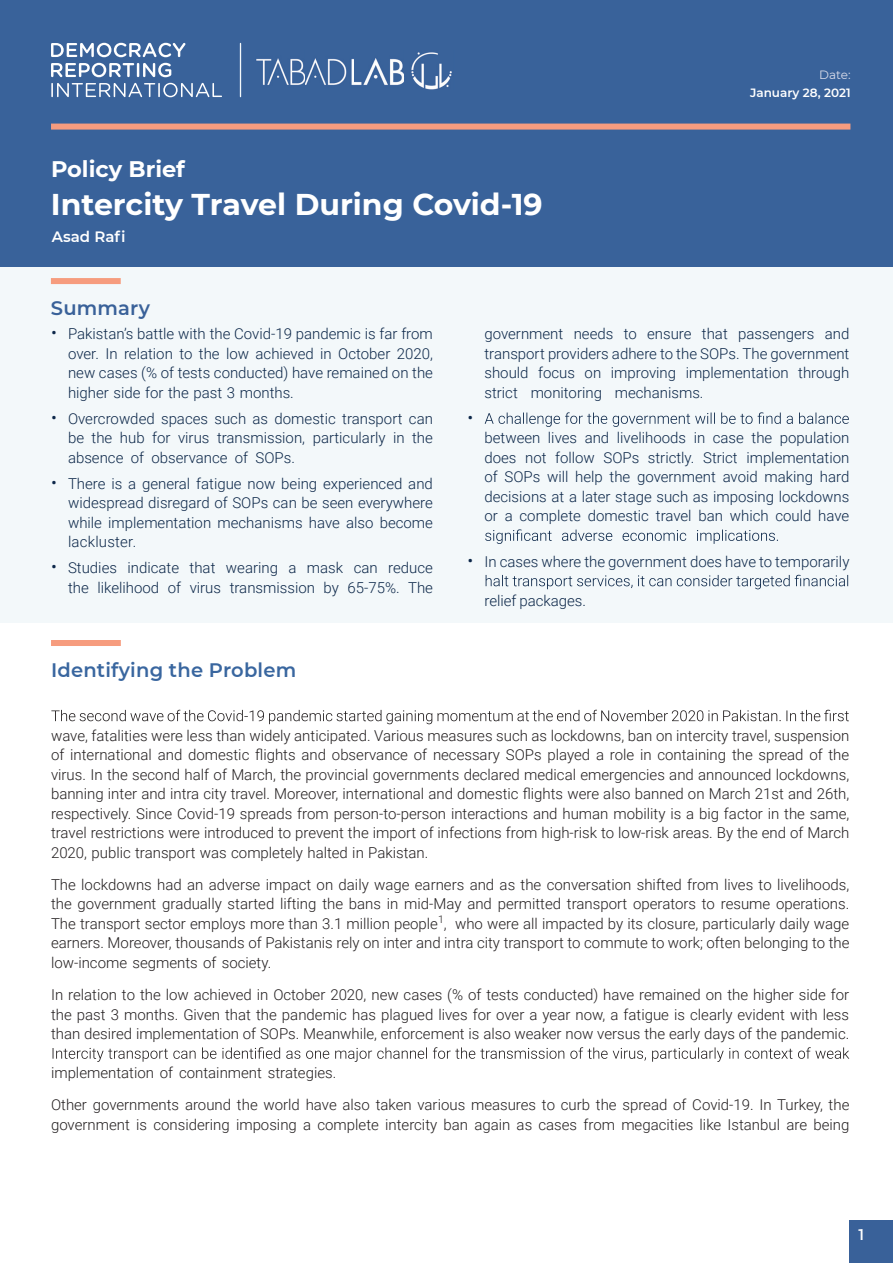
<style>
.page{position:relative;width:893px;height:1263px;background:#fff}
.page>*{position:absolute;margin:0;border:0;box-sizing:border-box;transform-origin:0 0}
.t1{font:700 30px "Montserrat";color:#fff}
.t2{font:700 22.5px "Montserrat";color:#fff}
.t3{font:600 19.5px "Montserrat";letter-spacing:.01em;color:#39669f}
.t4{font:600 19.5px "Montserrat";letter-spacing:.01em;color:#396199}
.t5{font:300 18px "Roboto";color:#0c2749}
.t6{font:300 15px/19.5px "Roboto";color:#231f20;text-align:justify}
.t7{font:300 15px/19.5px "Roboto";color:#0c2749;text-align:justify}
.t8{font:600 15px "Montserrat";color:#fff}
.t9{font:500 15px "Roboto";color:#fff}
.t10{font:600 12px "Montserrat";color:#fff}
.t11{font:12px "Montserrat";color:#d9dcea}
.s1{font-size:18px}
</style>
<div class="page">
<div style="left:0;top:0;width:893px;height:266px;background:#39629a"></div>
<div style="left:51px;top:124px;width:799px;height:6px;background:#f69c7f"></div>
<svg style="left:51px;top:83px;width:171px;height:14px"></svg>
<svg style="left:51px;top:63px;width:120px;height:14px"></svg>
<svg style="left:51px;top:43px;width:134px;height:14px"></svg>
<img style="left:256px;top:52px;width:196px;height:37px">
<hr style="left:240px;top:43px;width:1px;height:54px;background:#f3f8fa">
<div style="left:0;top:268px;width:893px;height:355px;background:#f3f8fa"></div>
<div style="left:51px;top:640px;width:70px;height:6px;background:#f69c7e"></div>
<svg style="left:51px;top:710px;width:798px;height:14px"></svg>
<svg style="left:53px;top:1047px;width:796px;height:15px"></svg>
<svg style="left:485px;top:412px;width:364px;height:15px"></svg>
<svg style="left:485px;top:529px;width:293px;height:15px"></svg>
<svg style="left:486px;top:575px;width:362px;height:14px"></svg>
<div style="left:51px;top:278px;width:70px;height:6px;background:#f69c7e"></div>
<div style="left:849px;top:1220px;width:44px;height:43px;background:#396199"></div>
<p class="t11" style="left:819px;top:67px;width:33px">Date:</p>
<h2 class="t2" style="left:51px;top:153px;width:135px">Policy Brief</h2>
<h1 class="t1" style="left:51px;top:183px;width:493px">Intercity Travel During Covid-19</h1>
<p class="t8" style="left:52px;top:226px;width:75px">Asad Rafi</p>
<h3 class="t4" style="left:51px;top:294px;width:101px">Summary</h3>
<p class="t10" style="left:750px;top:85px;width:102px">January 28, 2021</p>
<p class="t7" style="left:68px;top:324px;width:366px;text-indent:-17px"><span class="s1">•</span> Pakistan’s battle with the Covid-19 pandemic is far from over. In relation to the low achieved in October 2020, new cases (% of tests conducted) have remained on the higher side for the past 3 months.</p>
<p class="t7" style="left:68px;top:408px;width:366px;text-indent:-17px"><span class="s1">•</span> Overcrowded spaces such as domestic transport can be the hub for virus transmission, particularly in the absence of observance of SOPs.</p>
<p class="t7" style="left:68px;top:473px;width:366px;text-indent:-17px"><span class="s1">•</span> There is a general fatigue now being experienced and widespread disregard of SOPs can be seen everywhere while implementation mechanisms have also become lackluster.</p>
<p class="t7" style="left:51px;top:557px;width:383px;text-align:right"><span class="s1">•</span> Studies indicate that wearing a mask can reduce the likelihood of virus transmission by 65-75%. The</p>
<h3 class="t3" style="left:51px;top:656px;width:247px">Identifying the Problem</h3>
<p class="t5" style="left:467px;top:405px;width:7px">•</p>
<p class="t7" style="left:484px;top:324px;width:366px">government needs to ensure that passengers and transport providers adhere to the SOPs. The government should focus on improving implementation through strict monitoring mechanisms.</p>
<p class="t7" style="left:484px;top:428px;width:366px">between lives and livelihoods in case the population does not follow SOPs strictly. Strict implementation of SOPs will help the government avoid making hard decisions at a later stage such as imposing lockdowns or a complete domestic travel ban which could have</p>
<p class="t7" style="left:467px;top:551px;width:383px"><span class="s1">•</span> In cases where the government does have to temporarily</p>
<p class="t7" style="left:484px;top:590px;width:103px">relief packages.</p>
<p class="t6" style="left:51px;top:725px;width:800px">wave, fatalities were less than widely anticipated. Various measures such as lockdowns, ban on intercity travel, suspension of international and domestic flights and observance of necessary SOPs played a role in containing the spread of the virus. In the second half of March, the provincial governments declared medical emergencies and announced lockdowns, banning inter and intra city travel. Moreover, international and domestic flights were also banned on March 21st and 26th, respectively. Since Covid-19 spreads from person-to-person interactions and human mobility is a big factor in the same, travel restrictions were introduced to prevent the import of infections from high-risk to low-risk areas. By the end of March 2020, public transport was completely halted in Pakistan.</p>
<p class="t6" style="left:51px;top:874px;width:800px">The lockdowns had an adverse impact on daily wage earners and as the conversation shifted from lives to livelihoods, the government gradually started lifting the bans in mid-May and permitted transport operators to resume operations.<br>The transport sector employs more than 3.1 million people<sup>1</sup>, who were all impacted by its closure, particularly daily wage earners. Moreover, thousands of Pakistanis rely on inter and intra city transport to commute to work; often belonging to the low-income segments of society.</p>
<p class="t6" style="left:51px;top:984px;width:800px">In relation to the low achieved in October 2020, new cases (% of tests conducted) have remained on the higher side for the past 3 months. Given that the pandemic has plagued lives for over a year now, a fatigue is clearly evident with less than desired implementation of SOPs. Meanwhile, enforcement is also weaker now versus the early days of the pandemic.</p>
<p class="t6" style="left:51px;top:1056px;width:800px;line-height:32.2px">implementation of containment strategies.<br>Other governments around the world have also taken various measures to curb the spread of Covid-19. In Turkey, the</p>
<p class="t6" style="left:51px;top:1114px;width:800px">government is considering imposing a complete intercity ban again as cases from megacities like Istanbul are being</p>
<p class="t9" style="left:857px;top:1224px;width:10px">1</p>
</div>
